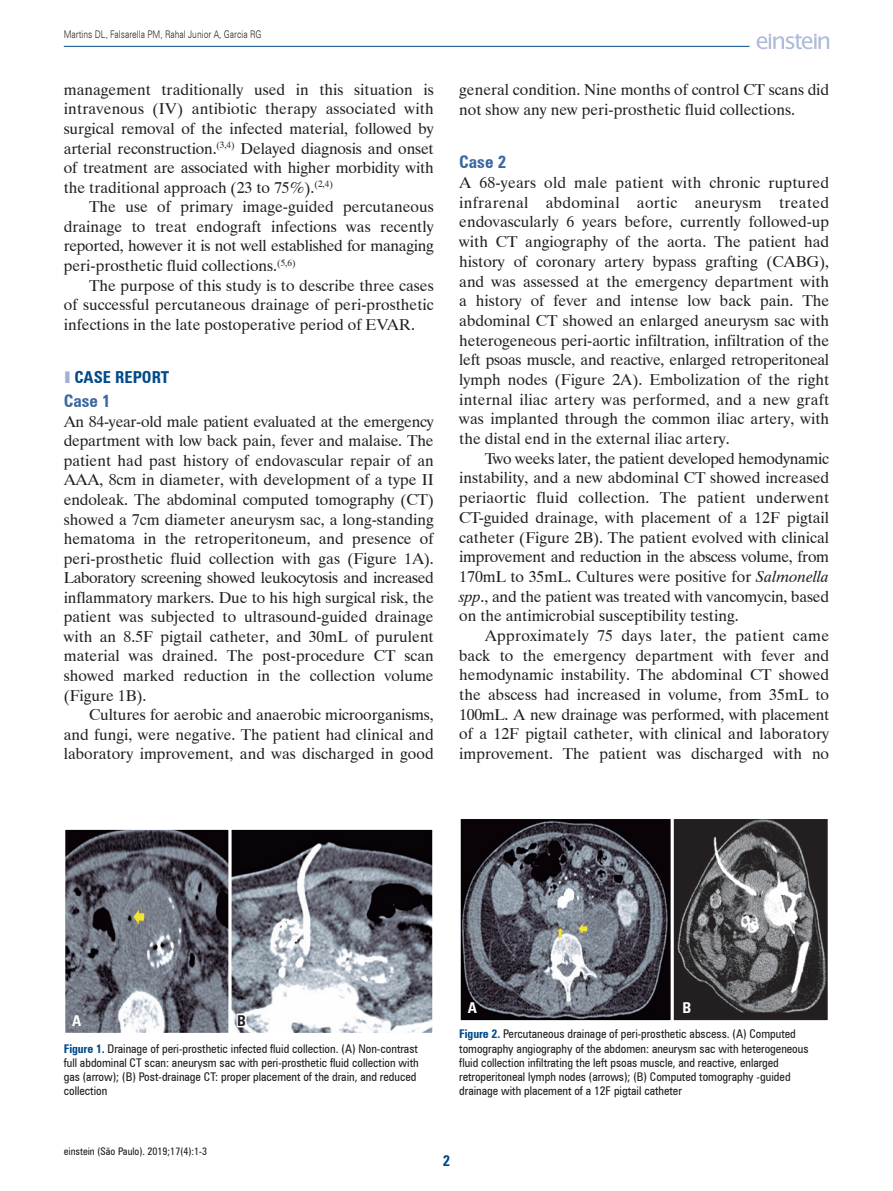
<style>
.page{position:relative;width:893px;height:1191px;background:#fff}
.page>*{position:absolute;margin:0;border:0;box-sizing:border-box;transform-origin:0 0}
.t1{font:700 condensed 17.25px "Zurich BT";color:#3b67a0}
.t2{font:700 condensed 16.5px "Zurich BT";color:#004a8b}
.t3{font:15.75px/19.6px "Dutch 801 BT";color:#231f20;text-align:justify}
.t4{font:700 condensed 15px "Zurich BT";color:#fff}
.t5{font:700 condensed 15px "Zurich BT";color:#004a8b}
.t6{font:700 condensed 15px "Zurich BT";color:#231f20}
.t7{font:condensed 12px/14.2px "Zurich BT";color:#231f20}
.t8{font:300 10.5px "Zurich BT";color:#231f20;scale:.8 1}
.t9{font:condensed 10.5px "Zurich BT";color:#231f20}
.s1{color:#a2b0d2}
.s2{font-style:italic}
.s3{font-weight:700;color:#004a8b}
</style>
<div class="page">
<svg style="left:757px;top:34px;width:72px;height:15px"></svg>
<hr style="left:64px;top:46px;width:685px;height:1px;background:#004a8b">
<img style="left:462px;top:820px;width:365px;height:199px">
<div style="left:458px;top:816px;width:216px;height:207px;border:3px solid #fff"></div>
<div style="left:671px;top:816px;width:160px;height:207px;border:3px solid #fff"></div>
<img style="left:66px;top:831px;width:365px;height:200px">
<div style="left:62px;top:827px;width:170px;height:208px;border:3px solid #fff"></div>
<div style="left:229px;top:827px;width:206px;height:208px;border:3px solid #fff"></div>
<svg style="left:221px;top:1011px;width:28px;height:17px"></svg>
<p class="t8" style="left:64px;top:28px;width:249px">Martins DL, Falsarella PM, Rahal Junior A, Garcia RG</p>
<p class="t3" style="left:64px;top:80px;width:371px">management traditionally used in this situation is intravenous (IV) antibiotic therapy associated with surgical removal of the infected material, followed by arterial reconstruction.<sup>(3,4)</sup> Delayed diagnosis and onset of treatment are associated with higher morbidity with the traditional approach (23 to 75%).<sup>(2,4)</sup></p>
<p class="t3" style="left:64px;top:197px;width:371px;text-indent:26px">The use of primary image-guided percutaneous drainage to treat endograft infections was recently reported, however it is not well established for managing peri-prosthetic fluid collections.<sup>(5,6)</sup></p>
<p class="t3" style="left:64px;top:275px;width:371px;text-indent:26px">The purpose of this study is to describe three cases of successful percutaneous drainage of peri-prosthetic infections in the late postoperative period of EVAR.</p>
<p class="t2" style="left:64px;top:367px;width:107px"><span class="s1">❚</span> CASE REPORT</p>
<p class="t1" style="left:64px;top:390px;width:48px">Case 1</p>
<p class="t3" style="left:64px;top:411px;width:371px">An 84-year-old male patient evaluated at the emergency department with low back pain, fever and malaise. The patient had past history of endovascular repair of an AAA, 8cm in diameter, with development of a type II endoleak. The abdominal computed tomography (CT) showed a 7cm diameter aneurysm sac, a long-standing hematoma in the retroperitoneum, and presence of peri-prosthetic fluid collection with gas (Figure 1A).<br>Laboratory screening showed leukocytosis and increased inflammatory markers. Due to his high surgical risk, the patient was subjected to ultrasound-guided drainage with an 8.5F pigtail catheter, and 30mL of purulent material was drained. The post-procedure CT scan showed marked reduction in the collection volume (Figure 1B).</p>
<p class="t3" style="left:64px;top:705px;width:371px;text-indent:26px">Cultures for aerobic and anaerobic microorganisms, and fungi, were negative. The patient had clinical and laboratory improvement, and was discharged in good</p>
<p class="t3" style="left:459px;top:80px;width:371px">general condition. Nine months of control CT scans did not show any new peri-prosthetic fluid collections.</p>
<p class="t1" style="left:459px;top:152px;width:48px">Case 2</p>
<p class="t3" style="left:459px;top:173px;width:371px">A 68-years old male patient with chronic ruptured infrarenal abdominal aortic aneurysm treated endovascularly 6 years before, currently followed-up with CT angiography of the aorta. The patient had history of coronary artery bypass grafting (CABG), and was assessed at the emergency department with a history of fever and intense low back pain. The abdominal CT showed an enlarged aneurysm sac with heterogeneous peri-aortic infiltration, infiltration of the left psoas muscle, and reactive, enlarged retroperitoneal lymph nodes (Figure 2A). Embolization of the right internal iliac artery was performed, and a new graft was implanted through the common iliac artery, with the distal end in the external iliac artery.</p>
<p class="t3" style="left:459px;top:448px;width:371px;text-indent:26px">Two weeks later, the patient developed hemodynamic instability, and a new abdominal CT showed increased periaortic fluid collection. The patient underwent CT-guided drainage, with placement of a 12F pigtail catheter (Figure 2B). The patient evolved with clinical improvement and reduction in the abscess volume, from 170mL to 35mL. Cultures were positive for <span class="s2">Salmonella spp</span>., and the patient was treated with vancomycin, based on the antimicrobial susceptibility testing.</p>
<p class="t3" style="left:459px;top:625px;width:371px;text-indent:26px">Approximately 75 days later, the patient came back to the emergency department with fever and hemodynamic instability. The abdominal CT showed the abscess had increased in volume, from 35mL to 100mL. A new drainage was performed, with placement of a 12F pigtail catheter, with clinical and laboratory improvement. The patient was discharged with no</p>
<p class="t4" style="left:72px;top:1011px;width:11px">A</p>
<p class="t6" style="left:237px;top:1011px;width:10px">B</p>
<p class="t7" style="left:64px;top:1041px;width:356px"><span class="s3">Figure 1.</span> Drainage of peri-prosthetic infected fluid collection. (A) Non-contrast full abdominal CT scan: aneurysm sac with peri-prosthetic fluid collection with gas (arrow); (B) Post-drainage CT: proper placement of the drain, and reduced collection</p>
<p class="t9" style="left:64px;top:1144px;width:145px">einstein (São Paulo). 2019;17(4):1-3</p>
<p class="t4" style="left:468px;top:999px;width:11px">A</p>
<p class="t4" style="left:682px;top:999px;width:10px">B</p>
<p class="t7" style="left:459px;top:1026px;width:351px"><span class="s3">Figure 2.</span> Percutaneous drainage of peri-prosthetic abscess. (A) Computed tomography angiography of the abdomen: aneurysm sac with heterogeneous fluid collection infiltrating the left psoas muscle, and reactive, enlarged retroperitoneal lymph nodes (arrows); (B) Computed tomography -guided drainage with placement of a 12F pigtail catheter</p>
<p class="t5" style="left:443px;top:1151px;width:9px">2</p>
</div>
